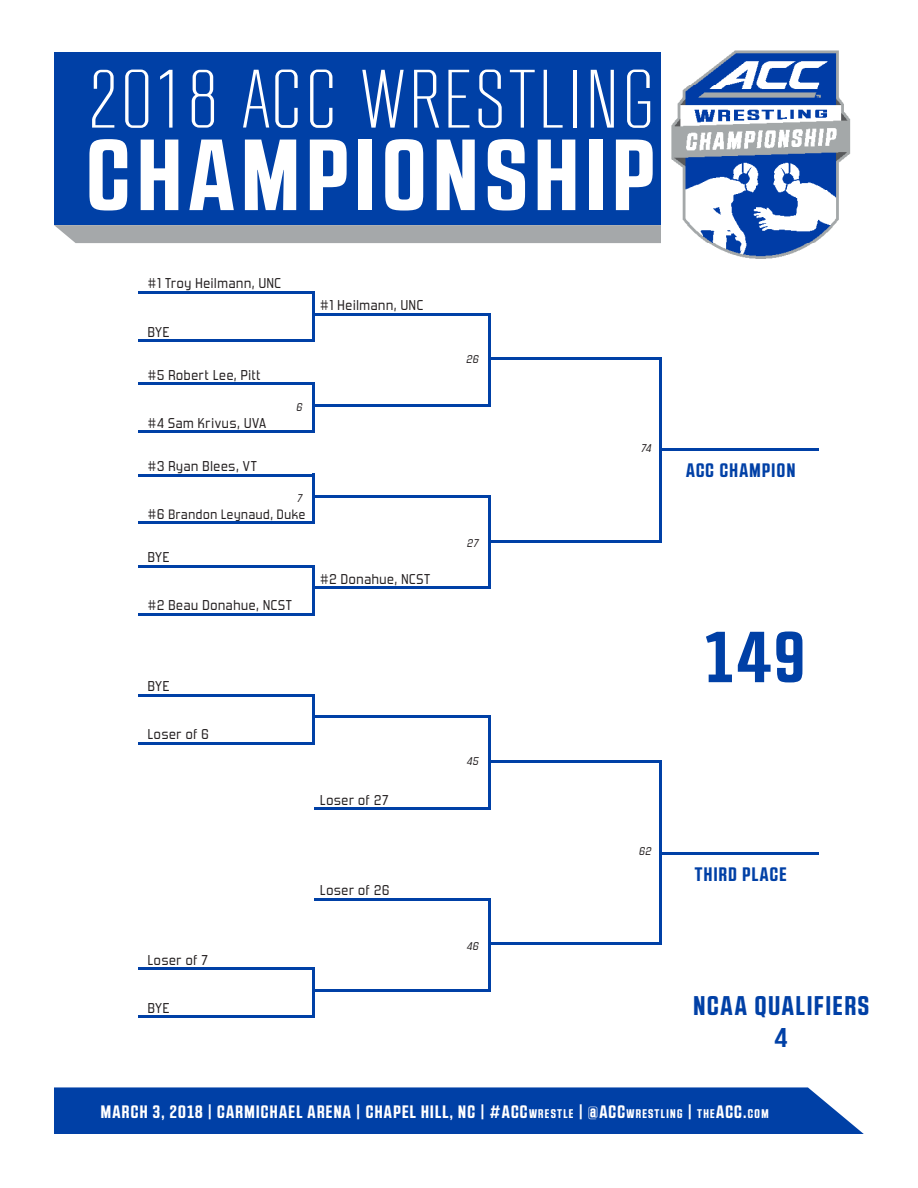
<style>
.page{position:relative;width:918px;height:1188px;background:#fff}
.page>*{position:absolute;margin:0;border:0;box-sizing:border-box;transform-origin:0 0}
.t1{font:700 100.8px "RB No 2.1 a";letter-spacing:.075em;color:#fff}
.t2{font:300 81.9px "RB No 2";letter-spacing:.05em;color:#fff}
.t3{font:700 72px "RB No 2.1 a";color:#0040a6}
.t4{font:700 27px "RB No 2.1 a";letter-spacing:.075em;color:#0040a6}
.t5{font:700 27px "Forgotten Futurist Rg";color:#0040a6}
.t6{font:700 19.5px "RB No 2.1 a";letter-spacing:.075em;color:#0040a6}
.t7{font:700 18px "RB No 2.1 a";letter-spacing:.075em;color:#fff}
.t8{font:14.1px "Forgotten Futurist Rg";letter-spacing:.05em;color:#231f20}
.t9{font:13.5px "Forgotten Futurist Rg";letter-spacing:.05em;color:#231f20}
.t10{font:italic 11.1px "Forgotten Futurist Rg";letter-spacing:.05em;color:#231f20}
.s1{font-size:14.1px}
.s2{font-style:inherit}
.s3{font-size:12.6px}
</style>
<div class="page">
<hr style="left:488px;top:313px;width:2px;height:93px;background:#0040a6">
<hr style="left:314px;top:313px;width:176px;height:2px;background:#0040a6">
<hr style="left:314px;top:404px;width:176px;height:2px;background:#0040a6">
<hr style="left:488px;top:716px;width:2px;height:93px;background:#0040a6">
<hr style="left:314px;top:716px;width:176px;height:2px;background:#0040a6">
<hr style="left:314px;top:807px;width:176px;height:2px;background:#0040a6">
<hr style="left:488px;top:495px;width:2px;height:94px;background:#0040a6">
<hr style="left:314px;top:495px;width:176px;height:3px;background:#0040a6">
<hr style="left:314px;top:587px;width:176px;height:2px;background:#0040a6">
<hr style="left:488px;top:898px;width:2px;height:94px;background:#0040a6">
<hr style="left:314px;top:898px;width:176px;height:2px;background:#0040a6">
<hr style="left:314px;top:989px;width:176px;height:3px;background:#0040a6">
<hr style="left:659px;top:357px;width:3px;height:185px;background:#0040a6">
<hr style="left:488px;top:357px;width:174px;height:3px;background:#0040a6">
<hr style="left:488px;top:540px;width:174px;height:2px;background:#0040a6">
<hr style="left:659px;top:760px;width:3px;height:185px;background:#0040a6">
<hr style="left:488px;top:760px;width:174px;height:2px;background:#0040a6">
<hr style="left:488px;top:943px;width:174px;height:2px;background:#0040a6">
<hr style="left:662px;top:448px;width:156px;height:2px;background:#0040a6">
<hr style="left:662px;top:853px;width:156px;height:2px;background:#0040a6">
<hr style="left:138px;top:291px;width:176px;height:3px;background:#0040a6">
<hr style="left:138px;top:339px;width:176px;height:2px;background:#0040a6">
<hr style="left:312px;top:291px;width:2px;height:50px;background:#0040a6">
<hr style="left:138px;top:694px;width:176px;height:2px;background:#0040a6">
<hr style="left:138px;top:742px;width:176px;height:2px;background:#0040a6">
<hr style="left:312px;top:694px;width:2px;height:50px;background:#0040a6">
<hr style="left:138px;top:474px;width:176px;height:2px;background:#0040a6">
<hr style="left:138px;top:522px;width:176px;height:2px;background:#0040a6">
<hr style="left:312px;top:474px;width:2px;height:50px;background:#0040a6">
<hr style="left:138px;top:383px;width:176px;height:2px;background:#0040a6">
<hr style="left:138px;top:430px;width:176px;height:3px;background:#0040a6">
<hr style="left:312px;top:383px;width:2px;height:50px;background:#0040a6">
<hr style="left:138px;top:565px;width:176px;height:2px;background:#0040a6">
<hr style="left:138px;top:613px;width:176px;height:2px;background:#0040a6">
<hr style="left:312px;top:565px;width:2px;height:50px;background:#0040a6">
<hr style="left:138px;top:968px;width:176px;height:2px;background:#0040a6">
<hr style="left:138px;top:1016px;width:176px;height:2px;background:#0040a6">
<hr style="left:312px;top:968px;width:2px;height:50px;background:#0040a6">
<div style="left:54px;top:53px;width:761px;height:172px;background:#0040a6"></div>
<svg style="left:54px;top:225px;width:607px;height:18px"></svg>
<div style="left:54px;top:1087px;width:810px;height:47px;background:#0040a6"></div>
<img style="left:662px;top:50px;width:189px;height:209px">
<p class="t2" style="left:89px;top:55px;width:567px">2018 ACC WRESTLING</p>
<p class="t1" style="left:87px;top:116px;width:569px">CHAMPIONSHIP</p>
<p class="t8" style="left:148px;top:275px;width:135px">#1 Troy Heilmann, UNC</p>
<p class="t8" style="left:148px;top:323px;width:23px">BYE</p>
<p class="t8" style="left:148px;top:366px;width:114px">#5 Robert Lee, Pitt</p>
<p class="t8" style="left:148px;top:414px;width:120px">#4 Sam Krivus, UVA</p>
<p class="t8" style="left:148px;top:457px;width:111px">#3 Ryan Blees, VT</p>
<p class="t10" style="left:296px;top:400px;width:7px">6</p>
<p class="t10" style="left:297px;top:491px;width:7px">7</p>
<p class="t9" style="left:148px;top:506px;width:159px"><span class="s1">#6</span> Brandon Leynaud, Duke</p>
<p class="t8" style="left:148px;top:549px;width:23px">BYE</p>
<p class="t8" style="left:148px;top:597px;width:146px">#2 Beau Donahue, NCST</p>
<p class="t8" style="left:320px;top:297px;width:105px">#1 Heilmann, UNC</p>
<p class="t8" style="left:320px;top:571px;width:112px">#2 Donahue, NCST</p>
<p class="t8" style="left:148px;top:678px;width:23px">BYE</p>
<p class="t8" style="left:148px;top:726px;width:62px">Loser of 6</p>
<p class="t8" style="left:320px;top:791px;width:70px">Loser of 27</p>
<p class="t8" style="left:148px;top:951px;width:62px">Loser of 7</p>
<p class="t8" style="left:148px;top:1000px;width:23px">BYE</p>
<p class="t8" style="left:320px;top:882px;width:70px">Loser of 26</p>
<p class="t10" style="left:466px;top:352px;width:13px">26</p>
<p class="t10" style="left:467px;top:537px;width:13px">27</p>
<p class="t10" style="left:466px;top:754px;width:13px">45</p>
<p class="t10" style="left:466px;top:939px;width:13px">46</p>
<p class="t10" style="left:641px;top:442px;width:12px">74</p>
<p class="t6" style="left:686px;top:459px;width:111px">ACC CHAMPION</p>
<p class="t3" style="left:706px;top:615px;width:99px">149</p>
<p class="t10" style="left:639px;top:844px;width:13px">62</p>
<p class="t6" style="left:695px;top:863px;width:93px">THIRD PLACE</p>
<p class="t4" style="left:693px;top:989px;width:177px">NCAA QUALIFIERS</p>
<p class="t5" style="left:775px;top:1021px;width:15px">4</p>
<p class="t7" style="left:101px;top:1101px;width:669px">MARCH 3, 2018 | CARMICHAEL ARENA | CHAPEL HILL, NC | <span class="s2">#ACC</span><span class="s3">WRESTLE</span> <span class="s2">| @ACC</span><span class="s3">WRESTLING</span> <span class="s2">|</span> <span class="s3">THE</span><span class="s2">ACC.</span><span class="s3">COM</span></p>
</div>
